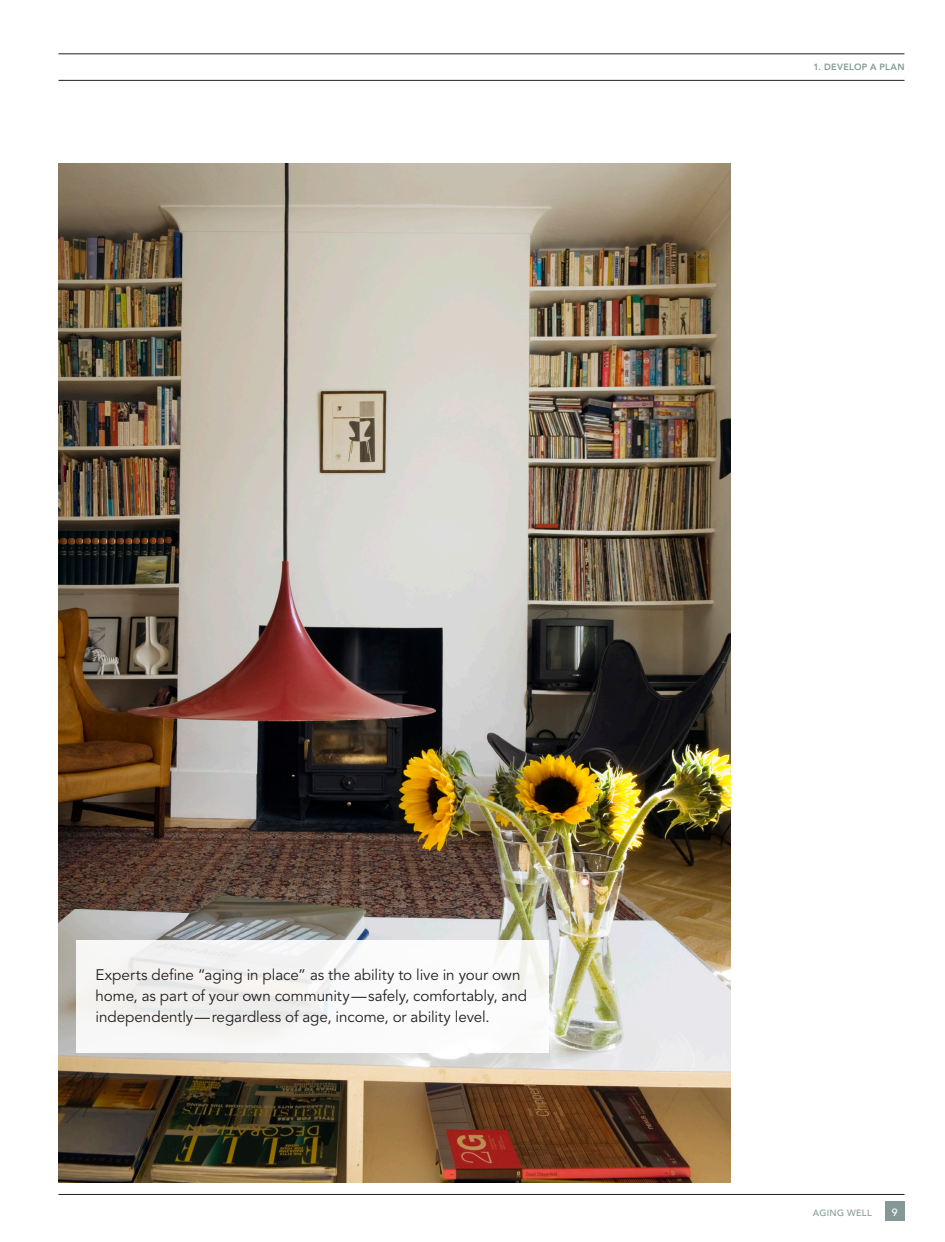
<style>
.page{position:relative;width:945px;height:1242px;background:#fff}
.page>*{position:absolute;margin:0;border:0;box-sizing:border-box;transform-origin:0 0}
.CallOutNew{font:15.15px/21px "Avenir";letter-spacing:-.005em;color:#231f20}
.t1{font:500 10.5px "Avenir";color:#fff}
.Head__Topic{font:800 9px "Avenir";letter-spacing:.035em;color:#849995}
.t2{font:500 9px "Avenir";letter-spacing:.04em;color:#849995}
</style>
<div class="page">
<div style="left:885px;top:1202px;width:19px;height:19px;background:#849995"></div>
<hr style="left:58px;top:1194px;width:846px;height:1px;background:#231f20">
<hr style="left:58px;top:54px;width:846px;height:1px;background:#231f20">
<hr style="left:58px;top:80px;width:846px;height:1px;background:#231f20">
<img style="left:58px;top:163px;width:672px;height:1020px">
<svg style="left:77px;top:941px;width:472px;height:112px"></svg>
<p class="Head__Topic" style="left:813px;top:62px;width:93px">1. DEVELOP A PLAN</p>
<p class="CallOutNew" style="left:95px;top:965px;width:433px">Experts define “aging in place” as the ability to live in your own home, as part of your own community—safely, comfortably, and independently—regardless of age, income, or ability level.</p>
<p class="t2" style="left:813px;top:1208px;width:60px">AGING WELL</p>
<p class="t1" style="left:892px;top:1206px;width:7px">9</p>
</div>
